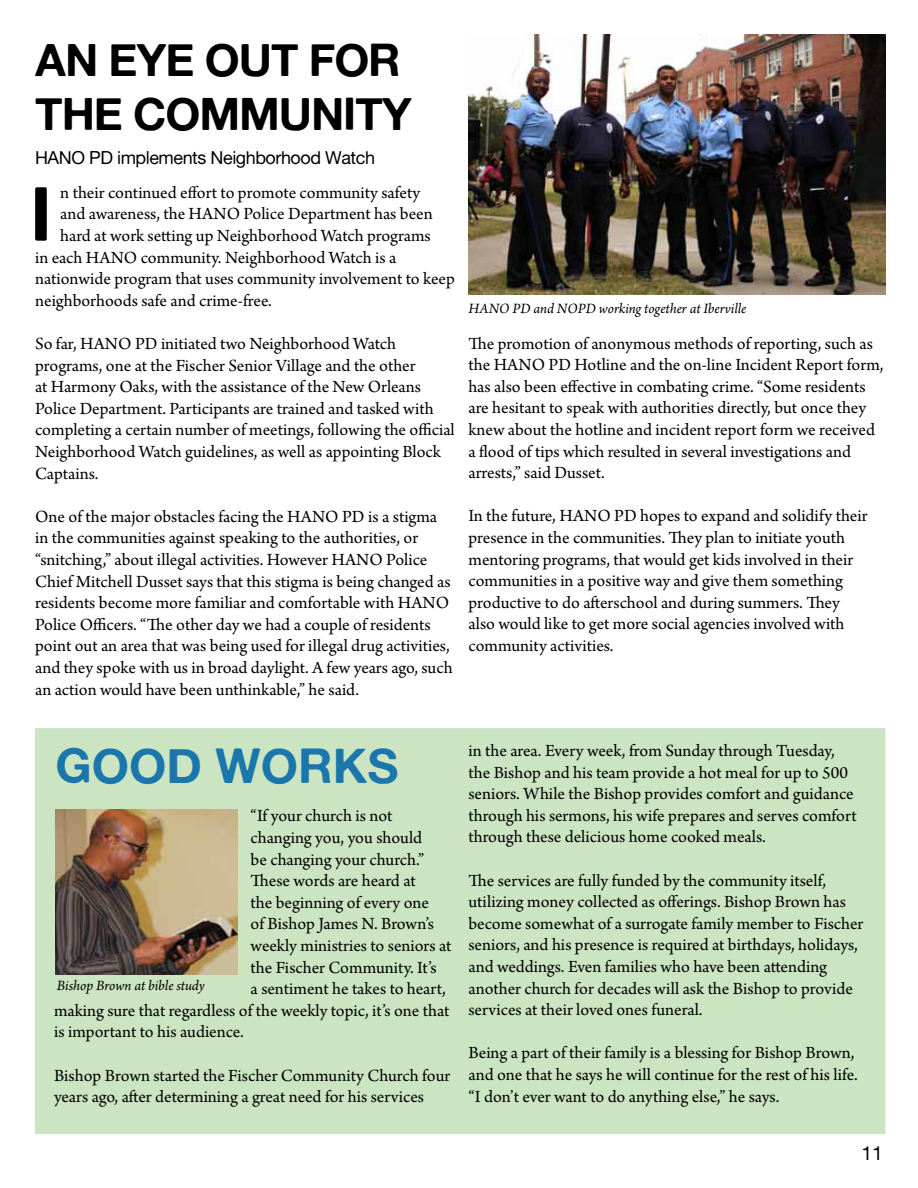
<style>
.page{position:relative;width:918px;height:1188px;background:#fff}
.page>*{position:absolute;margin:0;border:0;box-sizing:border-box;transform-origin:0 0}
.t1{font:48px "Alte Haas Grotesk Bold";color:#1b77ab}
.t2{font:45px/54px "Alte Haas Grotesk Bold";letter-spacing:-.025em;color:#000}
.t3{font:19.5px "Alte Haas Grotesk";color:#000}
.t4{font:18px/21.6px "Arno Pro";color:#000}
.t5{font:18px "Alte Haas Grotesk";letter-spacing:-.025em;color:#000}
.t6{font:italic 15px "Arno Pro";letter-spacing:-.005em;color:#000}
</style>
<div class="page">
<div style="left:35px;top:728px;width:850px;height:406px;background:#cbe5c3"></div>
<svg style="left:35px;top:187px;width:12px;height:54px"></svg>
<img style="left:468px;top:34px;width:417px;height:260px">
<img style="left:55px;top:809px;width:182px;height:165px">
<h2 class="t2" style="left:35px;top:32px;width:378px">AN EYE OUT FOR<br>THE COMMUNITY</h2>
<p class="t5" style="left:35px;top:147px;width:341px">HANO PD implements Neighborhood Watch</p>
<p class="t4" style="left:60px;top:183px;width:362px">n their continued effort to promote community safety</p>
<p class="t4" style="left:60px;top:204px;width:374px">and awareness, the HANO Police Department has been</p>
<p class="t4" style="left:60px;top:226px;width:372px">hard at work setting up Neighborhood Watch programs</p>
<p class="t4" style="left:35px;top:247px;width:363px">in each HANO community. Neighborhood Watch is a</p>
<p class="t4" style="left:35px;top:269px;width:421px">nationwide program that uses community involvement to keep</p>
<p class="t4" style="left:35px;top:291px;width:238px">neighborhoods safe and crime-free.</p>
<p class="t4" style="left:35px;top:334px;width:421px">So far, HANO PD initiated two Neighborhood Watch programs, one at the Fischer Senior Village and the other<br>at Harmony Oaks, with the assistance of the New Orleans Police Department. Participants are trained and tasked with completing a certain number of meetings, following the official Neighborhood Watch guidelines, as well as appointing Block Captains.</p>
<p class="t4" style="left:35px;top:507px;width:419px">One of the major obstacles facing the HANO PD is a stigma in the communities against speaking to the authorities, or “snitching,” about illegal activities. However HANO Police Chief Mitchell Dusset says that this stigma is being changed as residents become more familiar and comfortable with HANO Police Officers. “The other day we had a couple of residents point out an area that was being used for illegal drug activities, and they spoke with us in broad daylight. A few years ago, such an action would have been unthinkable,” he said.</p>
<p class="t6" style="left:468px;top:300px;width:279px">HANO PD and NOPD working together at Iberville</p>
<p class="t4" style="left:468px;top:333px;width:417px">The promotion of anonymous methods of reporting, such as the HANO PD Hotline and the on-line Incident Report form, has also been effective in combating crime. “Some residents are hesitant to speak with authorities directly, but once they knew about the hotline and incident report form we received a flood of tips which resulted in several investigations and arrests,” said Dusset.</p>
<p class="t4" style="left:468px;top:506px;width:401px">In the future, HANO PD hopes to expand and solidify their presence in the communities. They plan to initiate youth mentoring programs, that would get kids involved in their communities in a positive way and give them something productive to do afterschool and during summers. They also would like to get more social agencies involved with community activities.</p>
<h1 class="t1" style="left:55px;top:736px;width:345px">GOOD WORKS</h1>
<p class="t4" style="left:251px;top:806px;width:143px">“If your church is not</p>
<p class="t4" style="left:251px;top:828px;width:173px">changing you, you should</p>
<p class="t4" style="left:251px;top:849px;width:175px">be changing your church.”</p>
<p class="t4" style="left:251px;top:871px;width:167px">These words are heard at</p>
<p class="t4" style="left:251px;top:893px;width:180px">the beginning of every one</p>
<p class="t4" style="left:251px;top:914px;width:185px">of Bishop James N. Brown’s</p>
<p class="t4" style="left:251px;top:936px;width:202px">weekly ministries to seniors at</p>
<p class="t4" style="left:251px;top:957px;width:188px">the Fischer Community. It’s</p>
<p class="t4" style="left:251px;top:979px;width:197px">a sentiment he takes to heart,</p>
<p class="t4" style="left:54px;top:1001px;width:397px">making sure that regardless of the weekly topic, it’s one that</p>
<p class="t4" style="left:54px;top:1022px;width:191px">is important to his audience.</p>
<p class="t4" style="left:54px;top:1065px;width:398px">Bishop Brown started the Fischer Community Church four years ago, after determining a great need for his services</p>
<p class="t6" style="left:57px;top:977px;width:149px">Bishop Brown at bible study</p>
<p class="t4" style="left:468px;top:741px;width:390px">in the area. Every week, from Sunday through Tuesday, the Bishop and his team provide a hot meal for up to 500 seniors. While the Bishop provides comfort and guidance through his sermons, his wife prepares and serves comfort through these delicious home cooked meals.</p>
<p class="t4" style="left:468px;top:870px;width:396px">The services are fully funded by the community itself, utilizing money collected as offerings. Bishop Brown has become somewhat of a surrogate family member to Fischer seniors, and his presence is required at birthdays, holidays, and weddings. Even families who have been attending another church for decades will ask the Bishop to provide services at their loved ones funeral.</p>
<p class="t4" style="left:468px;top:1043px;width:391px">Being a part of their family is a blessing for Bishop Brown, and one that he says he will continue for the rest of his life. “I don’t ever want to do anything else,” he says.</p>
<p class="t3" style="left:861px;top:1141px;width:23px">11</p>
</div>
